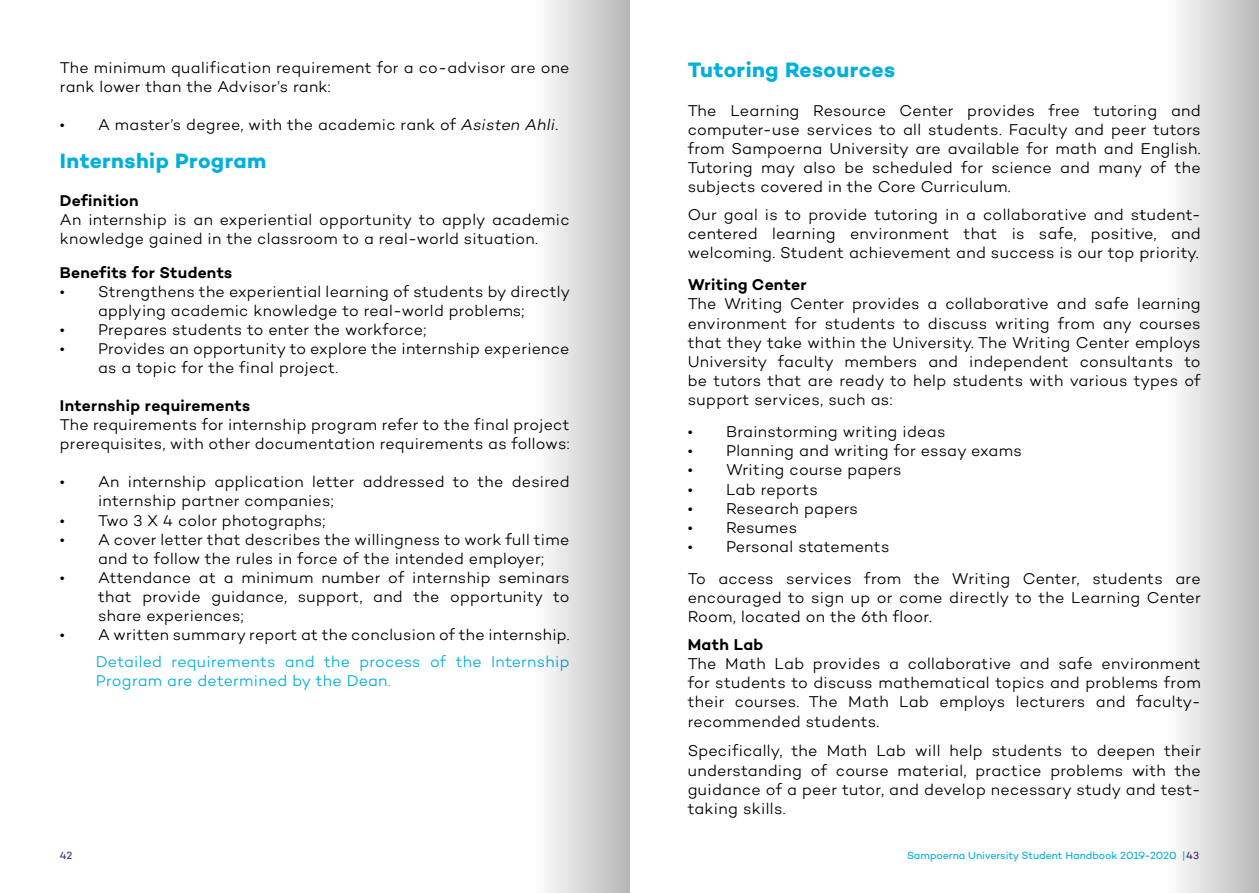
<style>
.page{position:relative;width:1259px;height:893px;background:#fff}
.page>*{position:absolute;margin:0;border:0;box-sizing:border-box;transform-origin:0 0}
.t1{font:700 21.3px "Campton";letter-spacing:.015em;color:#00afdb}
.t2{font:700 21.15px "Campton";letter-spacing:.02em;color:#00afdb}
.t3{font:300 15.9px/19.2px "Campton";letter-spacing:.015em;color:#000}
.t4{font:300 15.9px/19px "Campton";letter-spacing:.015em;color:#00afdb}
.t5{font:600 15.9px "Campton";letter-spacing:.015em;color:#000}
.t6{font:10.65px "Campton";color:#2c2b7c}
.t7{font:10.5px "Campton";letter-spacing:-.01em;color:#00afdb}
.s1{font-style:italic}
.s2{color:#2c2b7c}
</style>
<div class="page">
<div style="left:510px;top:0;width:119px;height:893px;background:linear-gradient(to right,#fff,#b9b9b9)"></div>
<div style="left:1142px;top:0;width:117px;height:893px;background:linear-gradient(to right,#fff,#bbb)"></div>
<p class="t3" style="left:60px;top:58px;width:511px">The minimum qualification requirement for a co-advisor are one rank lower than the Advisor’s rank:</p>
<p class="t3" style="left:60px;top:115px;width:500px">• A master’s degree, with the academic rank of <span class="s1">Asisten Ahli</span>.</p>
<h2 class="t2" style="left:60px;top:147px;width:208px">Internship Program</h2>
<p class="t5" style="left:60px;top:191px;width:80px">Definition</p>
<p class="t3" style="left:60px;top:210px;width:511px">An internship is an experiential opportunity to apply academic knowledge gained in the classroom to a real-world situation.</p>
<p class="t5" style="left:60px;top:263px;width:174px">Benefits for Students</p>
<p class="t3" style="left:60px;top:282px;width:512px;text-align:center">• Strengthens the experiential learning of students by directly applying academic knowledge to real-world problems;</p>
<p class="t3" style="left:60px;top:320px;width:368px">• Prepares students to enter the workforce;</p>
<p class="t3" style="left:98px;top:339px;width:473px;text-indent:-38px">• Provides an opportunity to explore the internship experience as a topic for the final project.</p>
<p class="t5" style="left:60px;top:396px;width:192px">Internship requirements</p>
<p class="t3" style="left:60px;top:415px;width:511px">The requirements for internship program refer to the final project prerequisites, with other documentation requirements as follows:</p>
<p class="t3" style="left:98px;top:472px;width:473px;text-indent:-38px">• An internship application letter addressed to the desired internship partner companies;</p>
<p class="t3" style="left:60px;top:510px;width:267px">• Two 3 X 4 color photographs;</p>
<p class="t3" style="left:98px;top:529px;width:473px;text-indent:-38px">• A cover letter that describes the willingness to work full time and to follow the rules in force of the intended employer;</p>
<p class="t3" style="left:98px;top:567px;width:473px;text-align:justify;text-indent:-38px">• Attendance at a minimum number of internship seminars that provide guidance, support, and the opportunity to share experiences;</p>
<p class="t3" style="left:60px;top:624px;width:511px">• A written summary report at the conclusion of the internship.</p>
<p class="t4" style="left:96px;top:652px;width:475px">Detailed requirements and the process of the Internship<br>Program are determined by the Dean.</p>
<h1 class="t1" style="left:688px;top:57px;width:209px">Tutoring Resources</h1>
<p class="t3" style="left:688px;top:100px;width:514px;text-align:justify">The Learning Resource Center provides free tutoring and computer-use services to all students. Faculty and peer tutors from Sampoerna University are available for math and English.<br>Tutoring may also be scheduled for science and many of the subjects covered in the Core Curriculum.</p>
<p class="t3" style="left:688px;top:205px;width:514px;text-align:justify">Our goal is to provide tutoring in a collaborative and student&shy;centered learning environment that is safe, positive, and welcoming. Student achievement and success is our top priority.</p>
<p class="t5" style="left:688px;top:275px;width:121px">Writing Center</p>
<p class="t3" style="left:688px;top:294px;width:514px;text-align:justify">The Writing Center provides a collaborative and safe learning environment for students to discuss writing from any courses that they take within the University. The Writing Center employs University faculty members and independent consultants to be tutors that are ready to help students with various types of support services, such as:</p>
<p class="t3" style="left:688px;top:422px;width:259px">• Brainstorming writing ideas</p>
<p class="t3" style="left:688px;top:441px;width:336px">• Planning and writing for essay exams</p>
<p class="t3" style="left:688px;top:460px;width:215px">• Writing course papers</p>
<p class="t3" style="left:688px;top:479px;width:132px">• Lab reports</p>
<p class="t3" style="left:688px;top:498px;width:172px">• Research papers</p>
<p class="t3" style="left:688px;top:518px;width:111px">• Resumes</p>
<p class="t3" style="left:688px;top:530px;width:514px;line-height:32px">• Personal statements<br>To access services from the Writing Center, students are</p>
<p class="t3" style="left:688px;top:588px;width:514px">encouraged to sign up or come directly to the Learning Center<br>Room, located on the 6th floor.</p>
<p class="t5" style="left:688px;top:634px;width:77px">Math Lab</p>
<p class="t3" style="left:688px;top:654px;width:514px;text-align:justify">The Math Lab provides a collaborative and safe environment for students to discuss mathematical topics and problems from their courses. The Math Lab employs lecturers and faculty&shy;recommended students.</p>
<p class="t3" style="left:688px;top:741px;width:514px;text-align:justify">Specifically, the Math Lab will help students to deepen their understanding of course material, practice problems with the guidance of a peer tutor, and develop necessary study and test&shy;taking skills.</p>
<p class="t6" style="left:60px;top:849px;width:14px">42</p>
<p class="t7" style="left:907px;top:849px;width:293px">Sampoerna University Student Handbook 2019-2020 | <span class="s2">43</span></p>
</div>
